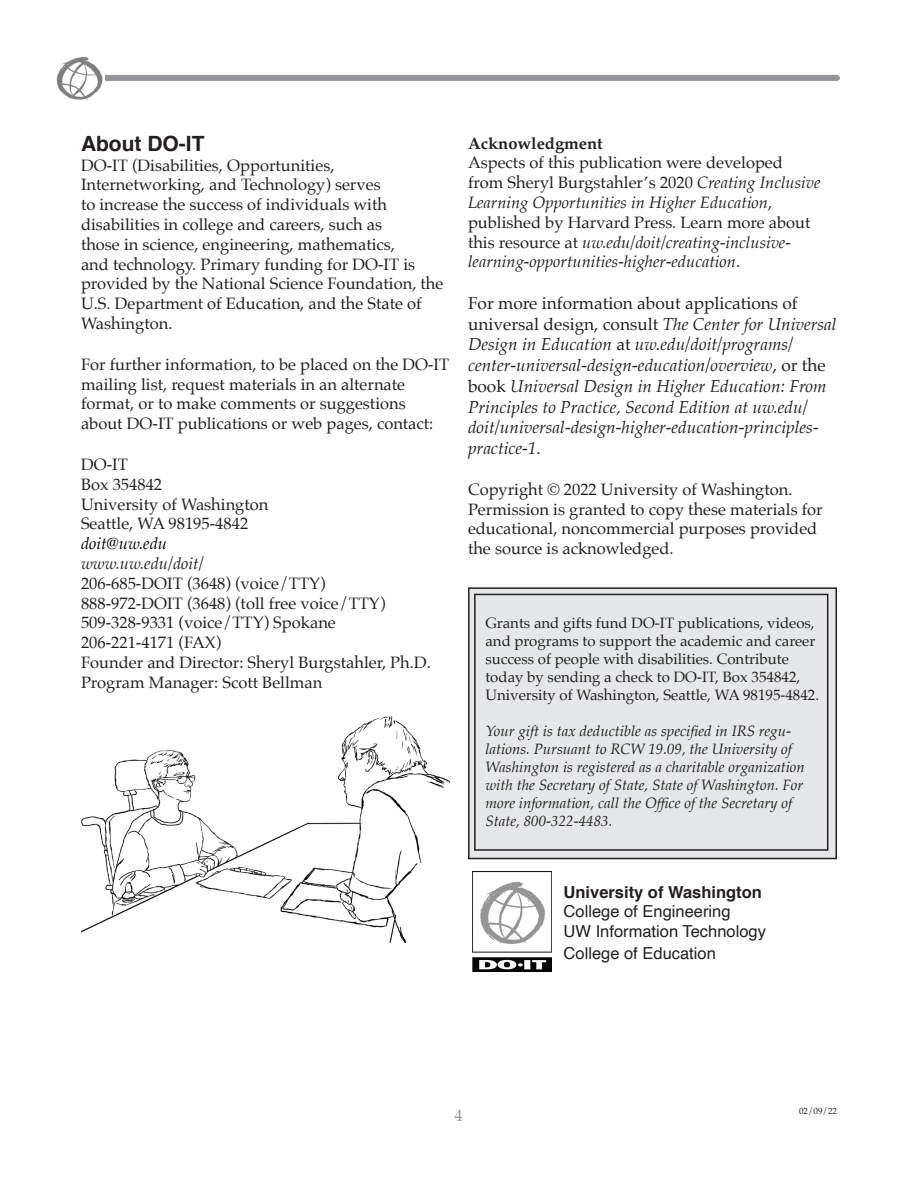
<style>
.page{position:relative;width:918px;height:1188px;background:#fff}
.page>*{position:absolute;margin:0;border:0;box-sizing:border-box;transform-origin:0 0}
.t1{font:700 21px "Helvetica";color:#231f20}
.Body_Text{font:italic 17.25px/20.7px "Palatino";color:#231f20}
.Body_Text-2{font:16.5px/19.8px "Palatino";color:#231f20}
.Body_Text-3{font:italic 16.5px/19.8px "Palatino";color:#231f20}
.t2{font:16.5px/19.8px "Helvetica";color:#231f20}
.t3{font:700 16.5px "Palatino";color:#231f20}
.t4{font:16.5px "Palatino";color:#939598}
.t5{font:italic 15px/18px "Palatino";color:#231f20}
.t6{font:15px/18px "Palatino";color:#231f20}
.Date{font:9px "Palatino";color:#231f20}
.s1{font-style:italic;color:#000}
.s2{font-style:italic}
.s3{font-style:normal}
.s4{font-weight:700}
</style>
<div class="page">
<div style="left:76px;top:75px;width:761px;height:6px;background:#939598"></div>
<img style="left:56px;top:56px;width:48px;height:44px">
<div style="left:469px;top:588px;width:367px;height:271px;background:#e6e7e9"></div>
<div style="left:468px;top:587px;width:369px;height:272px;border:2px solid #231f20"></div>
<div style="left:474px;top:594px;width:354px;height:257px;border:2px solid #231f20"></div>
<img style="left:472px;top:872px;width:80px;height:100px">
<img style="left:81px;top:716px;width:369px;height:226px">
<h2 class="t1" style="left:81px;top:126px;width:125px">About DO‑IT</h2>
<p class="Body_Text-2" style="left:81px;top:155px;width:364px">DO‑IT (Disabilities, Opportunities, Internetworking, and Technology) serves<br>to increase the success of individuals with disabilities in college and careers, such as<br>those in science, engineering, mathematics,<br>and technology. Primary funding for DO‑IT is provided by the National Science Foundation, the U.S. Department of Education, and the State of Washington.</p>
<p class="Body_Text-2" style="left:81px;top:354px;width:370px">For further information, to be placed on the DO‑IT mailing list, request materials in an alternate format, or to make comments or suggestions about DO-IT publications or web pages, contact:</p>
<p class="Body_Text-2" style="left:81px;top:454px;width:351px">DO‑IT<br>Box 354842<br>University of Washington<br>Seattle, WA 98195-4842<br><span class="s1">doit@uw.edu<br></span><span class="s2">www.uw.edu/doit/<br></span>206-685-DOIT (3648) (voice/TTY)<br>888-972-DOIT (3648) (toll free voice/TTY)<br>509-328-9331 (voice/TTY) Spokane<br>206-221-4171 (FAX)<br>Founder and Director: Sheryl Burgstahler, Ph.D.<br>Program Manager: Scott Bellman</p>
<h3 class="t3" style="left:468px;top:129px;width:136px">Acknowledgment</h3>
<p class="Body_Text-3" style="left:468px;top:153px;width:354px"><span class="s3">Aspects of this publication were developed from Sheryl Burgstahler’s 2020</span> Creating Inclusive Learning Opportunities in Higher Education<span class="s3">, published by Harvard Press. Learn more about this resource at</span> uw.edu/doit/creating-inclusive&shy;learning-opportunities-higher-education<span class="s3">.</span></p>
<p class="Body_Text" style="left:468px;top:293px;width:370px"><span class="s3">For more information about applications of universal design, consult</span> The Center for Universal Design in Education <span class="s3">at</span> uw.edu/doit/programs/ center-universal-design-education/overview<span class="s3">, or the book</span> Universal Design in Higher Education: From Principles to Practice, Second Edition at uw.edu/ doit/universal-design-higher-education-principles&shy;practice-1<span class="s3">.</span></p>
<p class="Body_Text-2" style="left:468px;top:479px;width:356px">Copyright © 2022 University of Washington.<br>Permission is granted to copy these materials for educational, noncommercial purposes provided the source is acknowledged.</p>
<p class="t6" style="left:485px;top:613px;width:335px">Grants and gifts fund DO-IT publications, videos, and programs to support the academic and career success of people with disabilities. Contribute today by sending a check to DO-IT, Box 354842, University of Washington, Seattle, WA 98195-4842.</p>
<p class="t5" style="left:485px;top:721px;width:321px">Your gift is tax deductible as specified in IRS regu&shy;lations. Pursuant to RCW 19.09, the University of Washington is registered as a charitable organization with the Secretary of State, State of Washington. For more information, call the Office of the Secretary of State, 800-322-4483.</p>
<p class="t2" style="left:564px;top:882px;width:204px"><span class="s4">University of Washington<br></span>College of Engineering<br>UW Information Technology</p>
<p class="t2" style="left:564px;top:944px;width:154px">College of Education</p>
<p class="t4" style="left:454px;top:1101px;width:10px">4</p>
<p class="Date" style="left:799px;top:1104px;width:39px">02/09/22</p>
</div>
